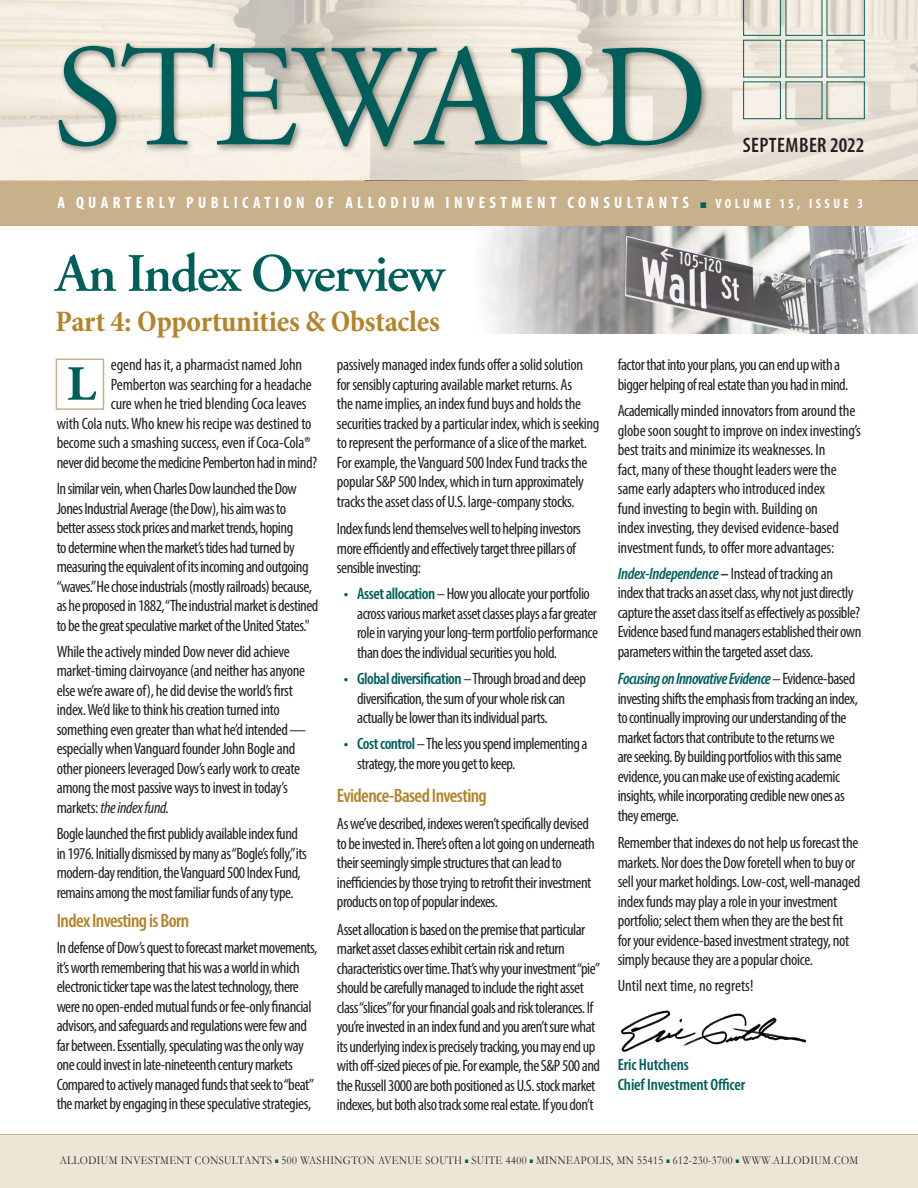
<style>
.page{position:relative;width:918px;height:1188px;background:#fff}
.page>*{position:absolute;margin:0;border:0;box-sizing:border-box;transform-origin:0 0}
.t1{font:145.5px "Adobe Garamond Pro";letter-spacing:-.025em;color:#005e5a}
.Subhd{font:600 54px "Adobe Garamond Pro";letter-spacing:-.03em;color:#005f5a}
.Subhd-2{font:700 condensed 30px "Minion Pro";letter-spacing:-.01em;color:#b5832a}
.t2{font:600 condensed 21px "Myriad Pro";letter-spacing:.02em;color:#231f20}
.Body{font:600 condensed 19.5px "Myriad Pro";letter-spacing:-.03em;color:#b5832a}
.Body-2{font:condensed 16.5px/19.5px "Myriad Pro";letter-spacing:-.03em;color:#231f20}
.Body-3{font:condensed 16.5px/19.5px "Myriad Pro";letter-spacing:-.01em;color:#231f20}
.t3{font:700 condensed 16.5px "Myriad Pro";letter-spacing:.265em;color:#fff}
.Body-4{font:600 condensed 16.5px/19.5px "Myriad Pro";letter-spacing:-.01em;color:#005f5a}
.Body-5{font:condensed 16.5px "Myriad Pro";color:#231f20}
.t4{font:12px "Garamond";letter-spacing:.04em;color:#231f20;scale:.87 1}
.s1{font-family:"Garamond";font-weight:400;font-stretch:normal;font-size:12px;color:#005e5a}
.s2{font-size:13.5px}
.s3{font-stretch:semi-condensed}
.s4{font-style:italic}
.s5{font-weight:600;color:#005f5a}
.s6{font-weight:600;font-style:italic;color:#005f5a}
.s7{font-weight:600;font-style:italic}
.s8{font-size:7.5px;color:#005e5a}
.s9{font-size:9.75px}
</style>
<div class="page">
<img style="left:475px;top:225px;width:443px;height:109px">
<img style="left:0;top:0;width:918px;height:181px">
<div style="left:0;top:1134px;width:918px;height:54px;background:#ede5d6"></div>
<div style="left:55px;top:40px;width:654px;height:115px;background:#231f20;opacity:.5"></div>
<div style="left:743px;top:40px;width:38px;height:37px;border:1px solid #005e5a"></div>
<div style="left:743px;top:82px;width:38px;height:37px;border:1px solid #005e5a"></div>
<svg style="left:743px;top:0;width:122px;height:36px;background:#d9d9ce"></svg>
<div style="left:827px;top:82px;width:38px;height:37px;border:1px solid #005e5a"></div>
<div style="left:0;top:181px;width:918px;height:44px;background:#c8b08b"></div>
<img style="left:620px;top:1010px;width:187px;height:42px">
<div style="left:56px;top:359px;width:48px;height:51px;border:2px solid #c8b08b"></div>
<hr style="left:0;top:1134px;width:918px;height:1px;background:#c8b08b">
<svg style="left:68px;top:367px;width:28px;height:33px"></svg>
<p class="t1" style="left:53px;top:11px;width:657px">STEWARD</p>
<p class="t2" style="left:743px;top:132px;width:123px">SEPTEMBER 2022</p>
<p class="t3" style="left:57px;top:193px;width:807px">A QUARTERLY PUBLICATION OF ALLODIUM INVESTMENT CONSULTANTS <span class="s1">■</span> <span class="s2">VOLUME 15, ISSUE 3</span></p>
<p class="Subhd" style="left:56px;top:243px;width:390px">An Index Overview</p>
<p class="Subhd-2" style="left:56px;top:301px;width:386px">Part 4: Opportunities &amp; Obstacles</p>
<p class="Body-3" style="left:111px;top:355px;width:193px">egend has it, a pharmacist named John</p>
<p class="Body-3" style="left:111px;top:374px;width:202px">Pemberton was searching for a headache</p>
<p class="Body-3" style="left:111px;top:394px;width:197px">cure when he tried blending Coca leaves</p>
<p class="Body-3" style="left:57px;top:413px;width:256px">with Cola nuts. Who knew his recipe was destined to</p>
<p class="Body-3" style="left:57px;top:433px;width:255px">become such a smashing success, even if Coca-Cola®</p>
<p class="Body-2" style="left:57px;top:452px;width:262px">never did become the medicine Pemberton had in mind?</p>
<p class="Body-2" style="left:57px;top:479px;width:263px">In similar vein, when Charles Dow launched the Dow Jones Industrial Average (the Dow), his aim was to better assess stock prices and market trends, hoping<br>to determine when the market’s tides had turned by measuring the equivalent of its incoming and outgoing “waves.” He chose industrials (mostly railroads) because, as he proposed in 1882, “The industrial market is destined to be the great speculative market of the United States."</p>
<p class="Body-2" style="left:57px;top:641px;width:251px">While the actively minded Dow never did achieve market-timing clairvoyance (and neither has anyone else we’re aware of), he did devise the world’s first index. We’d like to think his creation turned into something even greater than what he’d intended<span class="s3">— </span>especially when Vanguard founder John Bogle and other pioneers leveraged Dow’s early work to create among the most passive ways to invest in today’s markets: <span class="s4">the index fund.</span></p>
<p class="Body-2" style="left:57px;top:824px;width:252px">Bogle launched the first publicly available index fund in 1976. Initially dismissed by many as “Bogle’s folly,” its modern-day rendition, the Vanguard 500 Index Fund, remains among the most familiar funds of any type.</p>
<p class="Body" style="left:57px;top:909px;width:134px">Index Investing is Born</p>
<p class="Body-2" style="left:57px;top:938px;width:262px">In defense of Dow’s quest to forecast market movements, it’s worth remembering that his was a world in which electronic ticker tape was the latest technology, there were no open-ended mutual funds or fee-only financial advisors, and safeguards and regulations were few and far between. Essentially, speculating was the only way one could invest in late-nineteenth century markets Compared to actively managed funds that seek to “beat” the market by engaging in these speculative strategies,</p>
<p class="Body-2" style="left:337px;top:355px;width:264px">passively managed index funds offer a solid solution for sensibly capturing available market returns. As<br>the name implies, an index fund buys and holds the securities tracked by a particular index, which is seeking to represent the performance of a slice of the market.<br>For example, the Vanguard 500 Index Fund tracks the popular S&amp;P 500 Index, which in turn approximately tracks the asset class of U.S. large-company stocks.</p>
<p class="Body-2" style="left:337px;top:519px;width:246px">Index funds lend themselves well to helping investors more efficiently and effectively target three pillars of sensible investing:</p>
<p class="Body-2" style="left:357px;top:584px;width:242px;text-indent:-14px"><span class="s5">• Asset allocation</span>– How you allocate your portfolio across various market asset classes plays a far greater role in varying your long-term portfolio performance than does the individual securities you hold.</p>
<p class="Body-2" style="left:357px;top:669px;width:230px;text-indent:-14px"><span class="s5">• Global diversification</span> – Through broad and deep diversification, the sum of your whole risk can actually be lower than its individual parts.</p>
<p class="Body-2" style="left:357px;top:734px;width:232px;text-indent:-14px"><span class="s5">• Cost control</span>– The less you spend implementing a strategy, the more you get to keep.</p>
<p class="Body" style="left:337px;top:783px;width:151px">Evidence-Based Investing</p>
<p class="Body-2" style="left:337px;top:814px;width:259px">As we’ve described, indexes weren’t specifically devised to be invested in. There’s often a lot going on underneath their seemingly simple structures that can lead to inefficiencies by those trying to retrofit their investment products on top of popular indexes.</p>
<p class="Body-2" style="left:337px;top:919px;width:265px">Asset allocation is based on the premise that particular market asset classes exhibit certain risk and return characteristics over time. That’s why your investment “pie” should be carefully managed to include the right asset class “slices” for your financial goals and risk tolerances. If you’re invested in an index fund and you aren’t sure what its underlying index is precisely tracking, you may end up with off-sized pieces of pie. For example, the S&amp;P 500 and the Russell 3000 are both positioned as U.S. stock market indexes, but both also track some real estate. If you don’t</p>
<p class="Body-2" style="left:618px;top:355px;width:232px">factor that into your plans, you can end up with a bigger helping of real estate than you had in mind.</p>
<p class="Body-3" style="left:618px;top:401px;width:245px">Academically minded innovators from around the globe soon sought to improve on index investing’s best traits and minimize its weaknesses. In<br>fact, many of these thought leaders were the same early adapters who introduced index<br>fund investing to begin with. Building on<br>index investing, they devised evidence-based investment funds, to offer more advantages:</p>
<p class="Body-2" style="left:618px;top:563px;width:245px"><span class="s6">Index-Independence</span> <span class="s7">–</span> Instead of tracking an index that tracks an asset class, why not just directly capture the asset class itself as effectively as possible?<br>Evidence based fund managers established their own parameters within the targeted asset class.</p>
<p class="Body-2" style="left:618px;top:669px;width:242px"><span class="s6">Focusing on Innovative Evidence</span>– Evidence-based investing shifts the emphasis from tracking an index, to continually improving our understanding of the market factors that contribute to the returns we<br>are seeking. By building portfolios with this same evidence, you can make use of existing academic insights, while incorporating credible new ones as they emerge.</p>
<p class="Body-2" style="left:618px;top:833px;width:244px">Remember that indexes do not help us forecast the markets. Nor does the Dow foretell when to buy or sell your market holdings. Low-cost, well-managed index funds may play a role in your investment portfolio; select them when they are the best fit for your evidence-based investment strategy, not simply because they are a popular choice.</p>
<p class="Body-5" style="left:618px;top:976px;width:137px">Until next time, no regrets!</p>
<p class="Body-4" style="left:618px;top:1055px;width:129px">Eric Hutchens<br>Chief Investment Officer</p>
<p class="t4" style="left:60px;top:1152px;width:919px">ALLODIUM INVESTMENT CONSULTANTS <span class="s8">■</span> 500 WASHINGTON AVENUE SOUTH <span class="s8">■</span> SUITE 4400 <span class="s8">■</span> MINNEAPOLIS, MN 55415 <span class="s8">■</span> 612-230-3700 <span class="s8">■</span> WWW<span class="s9">.</span>ALLODIUM.COM</p>
</div>
